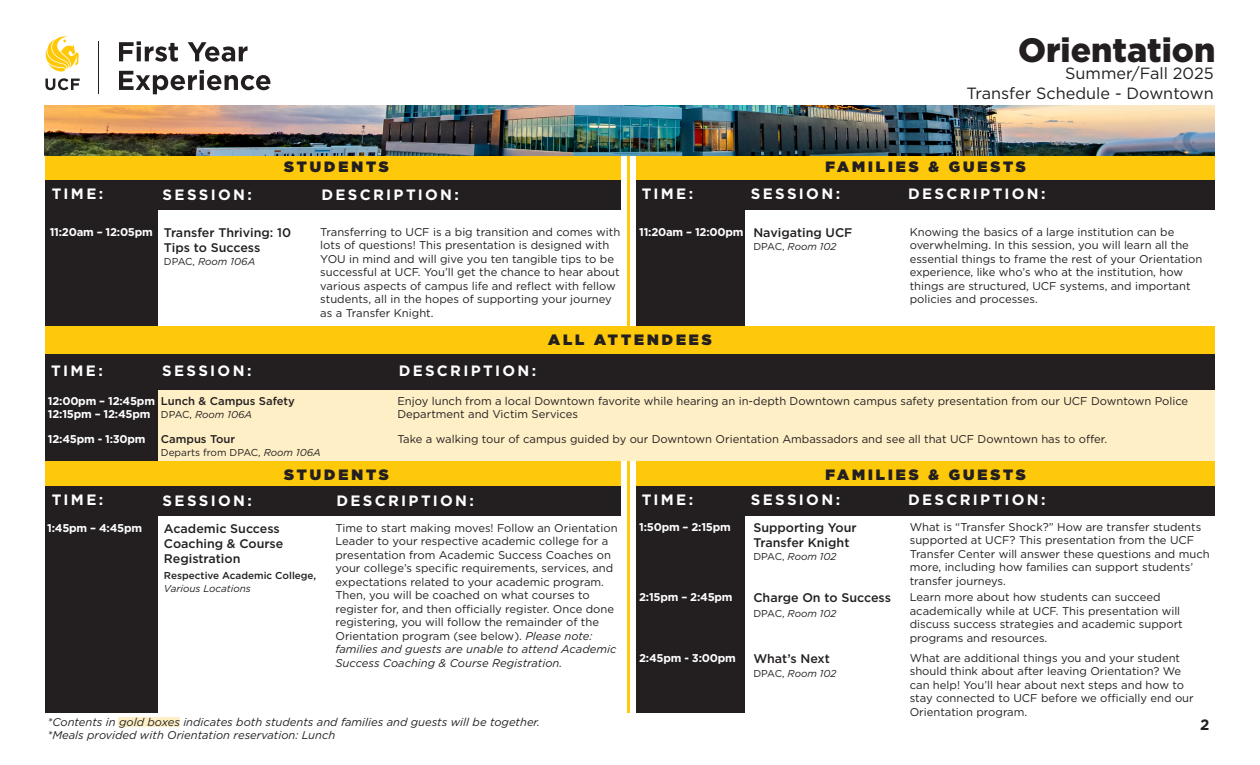
<style>
.page{position:relative;width:1260px;height:765px;background:#fff}
.page>*{position:absolute;margin:0;border:0;box-sizing:border-box;transform-origin:0 0}
.t1{font:900 33.75px "Gotham";color:#231f20}
.t2{font:16.25px "Gotham";color:#231f20}
.t3{font:700 15px "Gotham";letter-spacing:.155em;color:#fff}
.t4{font:900 15px "Gotham";letter-spacing:.2em;color:#231f20}
.t5{font:700 15px "Gotham";color:#231f20}
.t6{font:500 12.5px/15px "Gotham";color:#231f20}
.description{font:11.25px/13.5px "Gotham";color:#231f20}
.t7{font:700 11.25px "Gotham";letter-spacing:-.02em;color:#fff}
.t8{font:italic 11.25px "Gotham";color:#231f20}
.t9{font:500 11.25px "Gotham";color:#231f20}
.t10{font:italic 10px "Gotham";color:#231f20}
.t11{font:500 10px/13.8px "Gotham";color:#231f20}
.t12{font:10px "Gotham";color:#231f20}
.s1{color:#231f20}
.s2{font-style:normal}
.s3{font-style:italic}
.s4{font-weight:400;font-style:italic}
</style>
<div class="page">
<hr style="left:98px;top:41px;width:1px;height:53px;background:#231f20">
<svg style="left:45px;top:78px;width:35px;height:12px"></svg>
<svg style="left:46px;top:36px;width:33px;height:36px"></svg>
<svg style="left:119px;top:41px;width:59px;height:21px"></svg>
<svg style="left:188px;top:42px;width:60px;height:20px"></svg>
<svg style="left:119px;top:70px;width:151px;height:24px"></svg>
<div style="left:153px;top:390px;width:1061px;height:75px;background:#feefc6"></div>
<div style="left:45px;top:156px;width:113px;height:556px;background:#231f20"></div>
<div style="left:636px;top:195px;width:109px;height:140px;background:#231f20"></div>
<div style="left:45px;top:353px;width:1170px;height:37px;background:#231f20"></div>
<div style="left:119px;top:717px;width:61px;height:10px;background:#feefc6"></div>
<div style="left:45px;top:153px;width:1170px;height:27px;background:#fec80b"></div>
<img style="left:45px;top:106px;width:1170px;height:49px">
<div style="left:636px;top:514px;width:109px;height:198px;background:#231f20"></div>
<div style="left:45px;top:461px;width:1170px;height:28px;background:#fec80b"></div>
<div style="left:45px;top:486px;width:1170px;height:29px;background:#231f20"></div>
<div style="left:45px;top:180px;width:1170px;height:29px;background:#231f20"></div>
<svg style="left:626px;top:461px;width:4px;height:251px"></svg>
<div style="left:630px;top:461px;width:6px;height:251px;background:#fff"></div>
<div style="left:621px;top:461px;width:5px;height:251px;background:#fff"></div>
<div style="left:45px;top:326px;width:1170px;height:27px;background:#fec80b"></div>
<svg style="left:626px;top:156px;width:4px;height:170px"></svg>
<div style="left:630px;top:156px;width:6px;height:170px;background:#fff"></div>
<div style="left:621px;top:156px;width:5px;height:170px;background:#fff"></div>
<h1 class="t1" style="left:1018px;top:27px;width:199px">Orientation</h1>
<p class="t2" style="left:1065px;top:63px;width:150px">Summer/Fall 2025</p>
<p class="t2" style="left:967px;top:83px;width:249px">Transfer Schedule - Downtown</p>
<p class="t4" style="left:284px;top:155px;width:106px">STUDENTS</p>
<p class="t4" style="left:826px;top:155px;width:202px">FAMILIES &amp; GUESTS</p>
<p class="t3" style="left:52px;top:183px;width:53px">TIME:</p>
<p class="t3" style="left:163px;top:185px;width:98px">SESSION:<span class="s1">:</span></p>
<p class="t3" style="left:322px;top:185px;width:139px">DESCRIPTION:</p>
<p class="t3" style="left:642px;top:183px;width:53px">TIME:</p>
<p class="t3" style="left:751px;top:183px;width:98px">SESSION:<span class="s1">:</span></p>
<p class="t3" style="left:908px;top:183px;width:139px">DESCRIPTION:</p>
<p class="t7" style="left:50px;top:225px;width:105px">11:20am – 12:05pm</p>
<p class="t6" style="left:164px;top:225px;width:129px">Transfer Thriving: 10<br>Tips to Success</p>
<p class="description" style="left:320px;top:225px;width:302px">Transferring to UCF is a big transition and comes with lots of questions! This presentation is designed with YOU in mind and will give you ten tangible tips to be successful at UCF. You’ll get the chance to hear about various aspects of campus life and reflect with fellow students, all in the hopes of supporting your journey as a Transfer Knight.</p>
<p class="t10" style="left:164px;top:255px;width:93px"><span class="s2">DPAC,</span> Room 106A</p>
<p class="t7" style="left:639px;top:225px;width:106px">11:20am – 12:00pm</p>
<p class="t4" style="left:548px;top:329px;width:165px">ALL ATTENDEES</p>
<p class="t3" style="left:51px;top:360px;width:53px">TIME:</p>
<p class="t3" style="left:162px;top:360px;width:98px">SESSION:<span class="s1">:</span></p>
<p class="t3" style="left:399px;top:360px;width:139px">DESCRIPTION:</p>
<p class="t6" style="left:753px;top:225px;width:101px">Navigating UCF</p>
<p class="description" style="left:910px;top:225px;width:294px">Knowing the basics of a large institution can be overwhelming. In this session, you will learn all the essential things to frame the rest of your Orientation experience, like who’s who at the institution, how things are structured, UCF systems, and important policies and processes.</p>
<p class="t10" style="left:753px;top:240px;width:85px"><span class="s2">DPAC,</span> Room 102</p>
<p class="t9" style="left:161px;top:394px;width:136px">Lunch &amp; Campus Safety</p>
<p class="description" style="left:397px;top:394px;width:792px">Enjoy lunch from a local Downtown favorite while hearing an in-depth Downtown campus safety presentation from our UCF Downtown Police<br>Department and Victim Services</p>
<p class="t7" style="left:48px;top:394px;width:109px">12:00pm – 12:45pm</p>
<p class="t7" style="left:48px;top:407px;width:104px">12:15pm – 12:45pm</p>
<p class="t10" style="left:161px;top:408px;width:93px"><span class="s2">DPAC,</span> Room 106A</p>
<p class="t7" style="left:48px;top:431px;width:99px">12:45pm - 1:30pm</p>
<p class="t9" style="left:161px;top:431px;width:76px">Campus Tour</p>
<p class="description" style="left:397px;top:432px;width:711px">Take a walking tour of campus guided by our Downtown Orientation Ambassadors and see all that UCF Downtown has to offer.</p>
<p class="t12" style="left:161px;top:446px;width:162px">Departs from DPAC, <span class="s3">Room 106A</span></p>
<p class="t4" style="left:284px;top:464px;width:106px">STUDENTS</p>
<p class="t4" style="left:826px;top:464px;width:202px">FAMILIES &amp; GUESTS</p>
<p class="t3" style="left:52px;top:489px;width:53px">TIME:</p>
<p class="t3" style="left:163px;top:491px;width:98px">SESSION:<span class="s1">:</span></p>
<p class="t3" style="left:337px;top:491px;width:139px">DESCRIPTION:</p>
<p class="t3" style="left:642px;top:489px;width:53px">TIME:</p>
<p class="t3" style="left:751px;top:489px;width:98px">SESSION:<span class="s1">:</span></p>
<p class="t3" style="left:908px;top:489px;width:139px">DESCRIPTION:</p>
<p class="t7" style="left:47px;top:521px;width:96px">1:45pm – 4:45pm</p>
<p class="t6" style="left:164px;top:521px;width:121px">Academic Success<br>Coaching &amp; Course<br>Registration</p>
<p class="description" style="left:335px;top:521px;width:284px">Time to start making moves! Follow an Orientation Leader to your respective academic college for a presentation from Academic Success Coaches on your college’s specific requirements, services, and expectations related to your academic program.<br>Then, you will be coached on what courses to register for, and then officially register. Once done registering, you will follow the remainder of the Orientation program (see below). <span class="s3">Please note: families and guests are unable to attend Academic Success Coaching &amp; Course Registration.</span></p>
<p class="t11" style="left:164px;top:568px;width:154px">Respective Academic College,<br><span class="s4">Various Locations</span></p>
<p class="t8" style="left:48px;top:714px;width:494px">*Contents in gold boxes indicates both students and families and guests will be together.</p>
<p class="t8" style="left:48px;top:728px;width:289px">*Meals provided with Orientation reservation: Lunch</p>
<p class="t7" style="left:639px;top:519px;width:93px">1:50pm – 2:15pm</p>
<p class="t6" style="left:753px;top:520px;width:105px">Supporting Your<br>Transfer Knight</p>
<p class="description" style="left:910px;top:520px;width:302px">What is “Transfer Shock?” How are transfer students supported at UCF? This presentation from the UCF Transfer Center will answer these questions and much more, including how families can support students’ transfer journeys.</p>
<p class="t10" style="left:753px;top:550px;width:85px"><span class="s2">DPAC,</span> Room 102</p>
<p class="t7" style="left:639px;top:590px;width:95px">2:15pm – 2:45pm</p>
<p class="t6" style="left:753px;top:590px;width:139px">Charge On to Success</p>
<p class="description" style="left:910px;top:590px;width:275px">Learn more about how students can succeed academically while at UCF. This presentation will discuss success strategies and academic support programs and resources.</p>
<p class="t10" style="left:753px;top:607px;width:85px"><span class="s2">DPAC,</span> Room 102</p>
<p class="t7" style="left:639px;top:650px;width:98px">2:45pm - 3:00pm</p>
<p class="t6" style="left:753px;top:651px;width:78px">What’s Next</p>
<p class="description" style="left:910px;top:651px;width:286px">What are additional things you and your student should think about after leaving Orientation? We can help! You’ll hear about next steps and how to stay connected to UCF before we officially end our Orientation program.</p>
<p class="t10" style="left:753px;top:667px;width:85px"><span class="s2">DPAC,</span> Room 102</p>
<h3 class="t5" style="left:1200px;top:714px;width:11px">2</h3>
</div>
